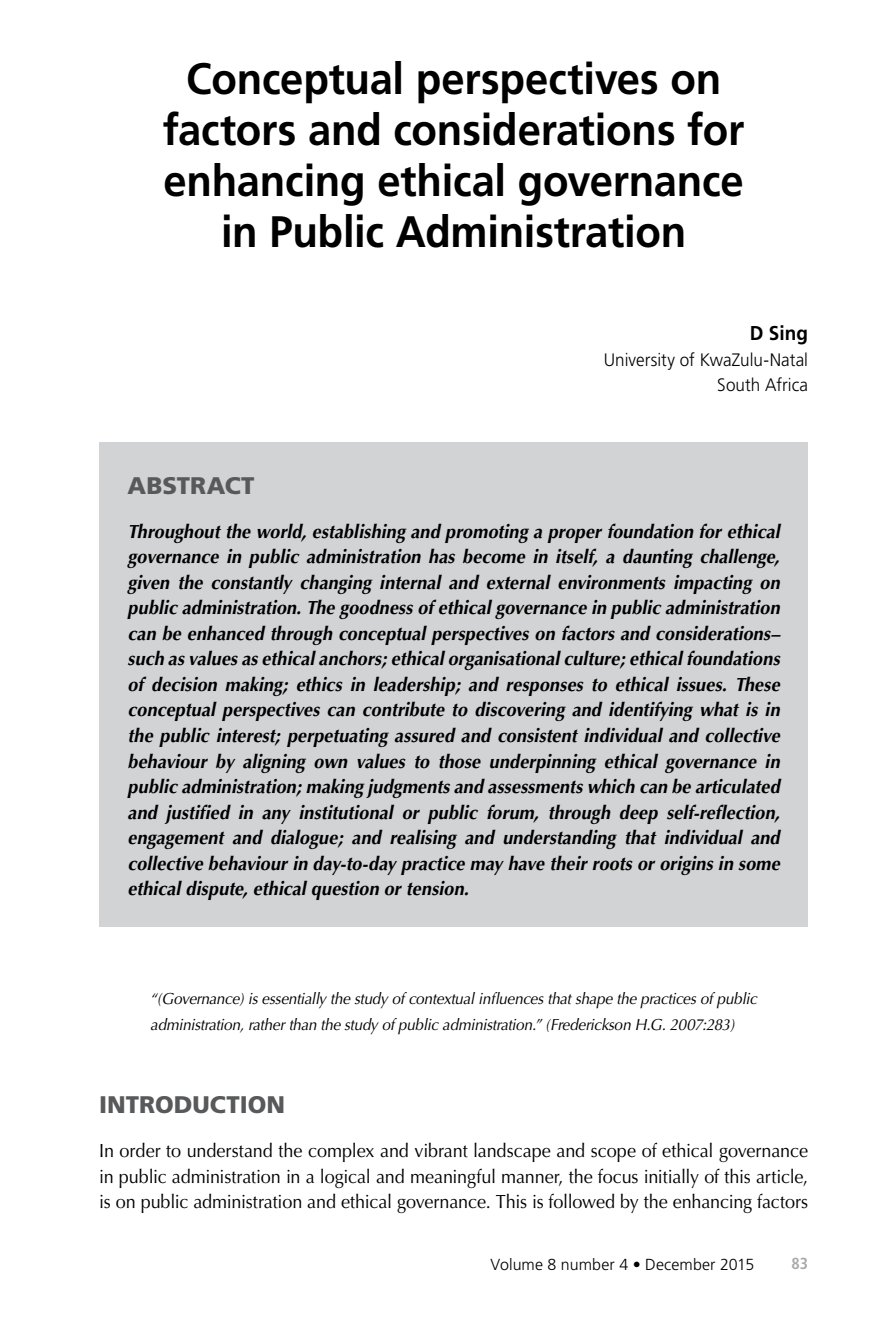
<style>
.page{position:relative;width:879px;height:1333px;background:#fff}
.page>*{position:absolute;margin:0;border:0;box-sizing:border-box;transform-origin:0 0}
.t1{font:700 44px/51px "Frutiger";letter-spacing:-.005em;color:#000;text-align:center;scale:.95 1}
.t2{font:900 24px "Frutiger";color:#58595b}
.t3{font:700 20px "Frutiger";color:#000;scale:.95 1}
.t4{font:italic 700 19px/25.6px "Optima";letter-spacing:.005em;color:#000;text-align:justify;scale:.95 1}
.t5{font:19px/25.6px "Optima";letter-spacing:-.01em;color:#000;text-align:justify;scale:.95 1}
.t6{font:300 18px/25.6px "Frutiger";letter-spacing:.005em;color:#000;text-align:right;scale:.95 1}
.t7{font:italic 16px/25.6px "Optima";letter-spacing:-.02em;color:#000;scale:.95 1}
.t8{font:300 16px "Frutiger";letter-spacing:.005em;color:#000}
.t9{font:700 condensed 16px "Frutiger";color:#a7a9ac}
</style>
<div class="page">
<div style="left:99px;top:442px;width:709px;height:485px;background:#d1d3d4"></div>
<h1 class="t1" style="left:163px;top:53px;width:614px">Conceptual perspectives on factors and considerations for enhancing ethical governance in Public Administration</h1>
<p class="t3" style="left:750px;top:321px;width:63px">D Sing</p>
<p class="t6" style="left:604px;top:347px;width:217px">University of KwaZulu-Natal<br>South Africa</p>
<p class="t2" style="left:128px;top:471px;width:128px">ABSTRACT</p>
<p class="t4" style="left:128px;top:518px;width:688px">Throughout the world, establishing and promoting a proper foundation for ethical governance in public administration has become in itself, a daunting challenge, given the constantly changing internal and external environments impacting on public administration. The goodness of ethical governance in public administration can be enhanced through conceptual perspectives on factors and considerations– such as values as ethical anchors; ethical organisational culture; ethical foundations of decision making; ethics in leadership; and responses to ethical issues. These conceptual perspectives can contribute to discovering and identifying what is in the public interest; perpetuating assured and consistent individual and collective behaviour by aligning own values to those underpinning ethical governance in public administration; making judgments and assessments which can be articulated and justified in any institutional or public forum, through deep self-reflection, engagement and dialogue; and realising and understanding that individual and collective behaviour in day-to-day practice may have their roots or origins in some ethical dispute, ethical question or tension.</p>
<p class="t7" style="left:150px;top:985px;width:640px">“(Governance) is essentially the study of contextual influences that shape the practices of public administration, rather than the study of public administration.” (Frederickson H.G. 2007:283)</p>
<p class="t2" style="left:99px;top:1090px;width:187px">INTRODUCTION</p>
<p class="t5" style="left:99px;top:1138px;width:748px">In order to understand the complex and vibrant landscape and scope of ethical governance in public administration in a logical and meaningful manner, the focus initially of this article, is on public administration and ethical governance. This is followed by the enhancing factors</p>
<p class="t8" style="left:490px;top:1255px;width:265px">Volume 8 number 4 • December 2015</p>
<p class="t9" style="left:791px;top:1254px;width:18px">83</p>
</div>
